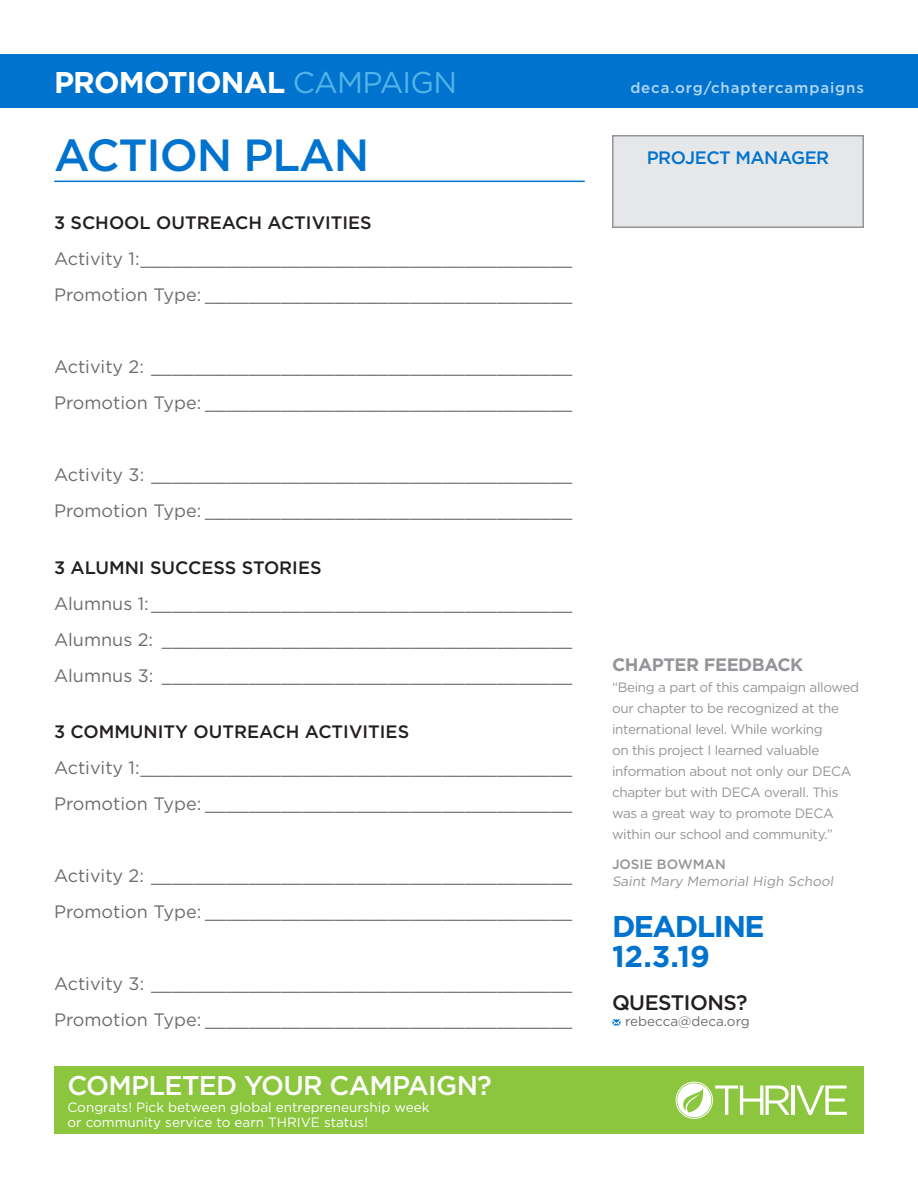
<style>
.page{position:relative;width:918px;height:1188px;background:#fff}
.page>*{position:absolute;margin:0;border:0;box-sizing:border-box;transform-origin:0 0}
.t1{font:500 45px "Gotham";letter-spacing:-.025em;color:#0073ce}
.t2{font:700 30px "Gotham";letter-spacing:-.025em;color:#fff}
.t3{font:700 30px "Gotham";letter-spacing:-.05em;color:#0073ce}
.t4{font:500 27px "Gotham";letter-spacing:-.025em;color:#fff}
.t5{font:500 21px "Gotham";letter-spacing:-.025em;color:#231f20}
.t6{font:18px "Gotham";color:#6c6d70}
.t7{font:500 18px "Gotham";color:#231f20}
.t8{font:700 18px "Gotham";letter-spacing:-.025em;color:#939598}
.t9{font:500 18px "Gotham";letter-spacing:-.025em;color:#0073ce}
.t10{font:500 15px "Gotham";letter-spacing:.06em;color:#b4d8f4}
.t11{font:13.5px/21px "Gotham";letter-spacing:-.025em;color:#939598}
.t12{font:13.5px/15px "Gotham";color:#fff}
.t13{font:13.5px "Gotham";color:#6c6d70}
.t14{font:500 13.5px "Gotham";color:#939598}
.s1{font-weight:400;color:#53b3e8}
</style>
<div class="page">
<div style="left:0;top:54px;width:918px;height:54px;background:#0073ce"></div>
<div style="left:613px;top:136px;width:250px;height:91px;background:#e6e7e9"></div>
<div style="left:612px;top:135px;width:252px;height:93px;border:2px solid #939598"></div>
<hr style="left:55px;top:181px;width:529px;height:1px;background:#0073ce">
<svg style="left:612px;top:1019px;width:9px;height:7px"></svg>
<div style="left:54px;top:1066px;width:810px;height:68px;background:#8bc63e"></div>
<div style="left:676px;top:1082px;width:37px;height:36px;border:1px solid #fff;border-radius:50%"></div>
<div style="left:677px;top:1083px;width:34px;height:34px;background:#fff;border-radius:50%"></div>
<svg style="left:679px;top:1088px;width:27px;height:25px"></svg>
<svg style="left:715px;top:1086px;width:75px;height:29px"></svg>
<hr style="left:791px;top:1086px;width:3px;height:29px;background:#fff">
<svg style="left:796px;top:1086px;width:51px;height:29px"></svg>
<p class="t2" style="left:54px;top:62px;width:405px">PROMOTIONAL <span class="s1">CAMPAIGN</span></p>
<p class="t10" style="left:630px;top:78px;width:235px">deca.org/chaptercampaigns</p>
<p class="t1" style="left:54px;top:126px;width:317px">ACTION PLAN</p>
<p class="t7" style="left:54px;top:211px;width:319px">3 SCHOOL OUTREACH ACTIVITIES</p>
<p class="t6" style="left:54px;top:247px;width:520px">Activity 1:________________________________________</p>
<p class="t6" style="left:54px;top:283px;width:520px">Promotion Type: __________________________________</p>
<p class="t6" style="left:54px;top:355px;width:520px">Activity 2: _______________________________________</p>
<p class="t6" style="left:54px;top:391px;width:520px">Promotion Type: __________________________________</p>
<p class="t6" style="left:54px;top:464px;width:520px">Activity 3: _______________________________________</p>
<p class="t6" style="left:54px;top:500px;width:520px">Promotion Type: __________________________________</p>
<p class="t7" style="left:54px;top:555px;width:269px">3 ALUMNI SUCCESS STORIES</p>
<p class="t6" style="left:54px;top:592px;width:520px">Alumnus 1:_______________________________________</p>
<p class="t6" style="left:54px;top:628px;width:520px">Alumnus 2: ______________________________________</p>
<p class="t6" style="left:54px;top:664px;width:520px">Alumnus 3: ______________________________________</p>
<p class="t7" style="left:54px;top:720px;width:357px">3 COMMUNITY OUTREACH ACTIVITIES</p>
<p class="t6" style="left:54px;top:756px;width:520px">Activity 1:________________________________________</p>
<p class="t6" style="left:54px;top:792px;width:520px">Promotion Type: __________________________________</p>
<p class="t6" style="left:54px;top:864px;width:520px">Activity 2: _______________________________________</p>
<p class="t6" style="left:54px;top:900px;width:520px">Promotion Type: __________________________________</p>
<p class="t6" style="left:54px;top:972px;width:520px">Activity 3: _______________________________________</p>
<p class="t6" style="left:54px;top:1008px;width:520px">Promotion Type: __________________________________</p>
<p class="t4" style="left:68px;top:1068px;width:426px">COMPLETED YOUR CAMPAIGN?</p>
<p class="t12" style="left:68px;top:1099px;width:363px">Congrats! Pick between global entrepreneurship week or community service to earn THRIVE status!</p>
<p class="t9" style="left:647px;top:146px;width:184px">PROJECT MANAGER</p>
<p class="t8" style="left:612px;top:653px;width:193px">CHAPTER FEEDBACK</p>
<p class="t11" style="left:612px;top:677px;width:249px">“Being a part of this campaign allowed our chapter to be recognized at the international level. While working<br>on this project I learned valuable information about not only our DECA chapter but with DECA overall. This was a great way to promote DECA within our school and community.”</p>
<p class="t14" style="left:612px;top:855px;width:115px">JOSIE BOWMAN</p>
<p class="t11" style="left:612px;top:870px;width:225px">Saint Mary Memorial High School</p>
<p class="t3" style="left:612px;top:906px;width:154px">DEADLINE</p>
<p class="t3" style="left:612px;top:936px;width:100px">12.3.19</p>
<p class="t5" style="left:612px;top:989px;width:137px">QUESTIONS?</p>
<p class="t13" style="left:625px;top:1013px;width:126px">rebecca@deca.org</p>
</div>
